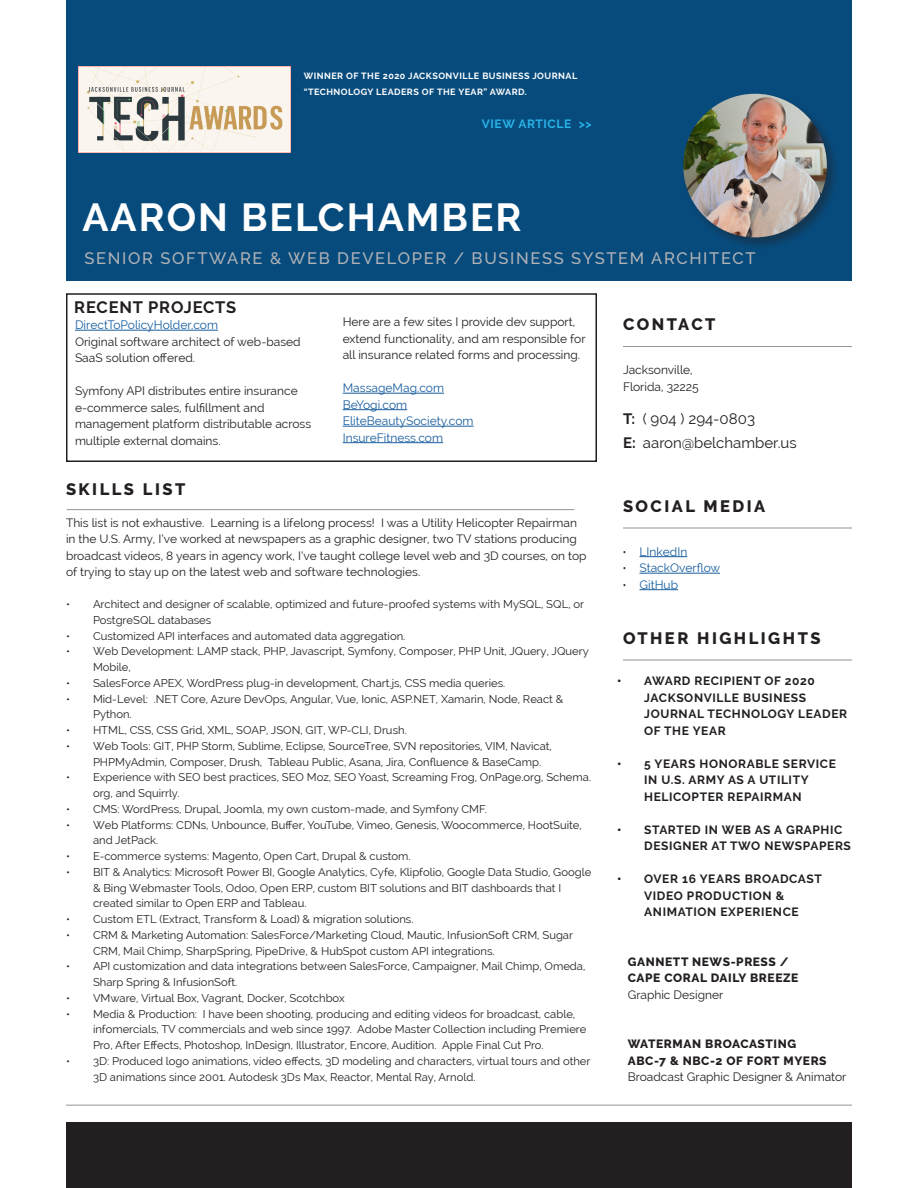
<style>
.page{position:relative;width:918px;height:1188px;background:#fff}
.page>*{position:absolute;margin:0;border:0;box-sizing:border-box;transform-origin:0 0}
.t1{font:700 39px "Raleway";letter-spacing:.05em;color:#fff}
.t2{font:500 16.5px "Raleway";letter-spacing:.1em;color:#b2b3b7}
.Page_Section_Title{font:800 16.5px "Raleway";letter-spacing:.15em;color:#231f20}
.Page_Section_Subhead{font:700 16.5px "Raleway";letter-spacing:.05em;color:#231f20}
.Body_Text{font:15px "Raleway";color:#231f20}
.Body_Text-2{font:12px/16.5px "Raleway";color:#231f20}
.t3{font:700 12px/16.5px "Raleway";letter-spacing:.05em;color:#231f20}
.Page_Section_Subhead-2{font:800 12px "Raleway";letter-spacing:.05em;color:#231f20}
.Body_Text-3{font:12px "Raleway";color:#175d9e}
.Page_Section_Subhead-3{font:12px/16.5px "Raleway";color:#231f20}
.Page_Section_Subhead-4{font:12px "Raleway";color:#175d9e}
.Page_Section_Subhead-5{font:700 12px "Raleway";letter-spacing:.05em;color:#29b2e7}
.Body_Text-4{font:11.85px/16.4px "Raleway";color:#231f20}
.t4{font:11.1px/15.8px "Raleway";color:#231f20}
.Page_Section_Subhead-6{font:700 9px "Raleway";letter-spacing:.05em;color:#fff}
.s1{font-weight:700}
.s2{font-weight:800;color:#231f20}
.s3{font-weight:800}
</style>
<div class="page">
<div style="left:66px;top:0;width:786px;height:280px;background:#074b7d"></div>
<div style="left:66px;top:1122px;width:786px;height:66px;background:#231f20"></div>
<hr style="left:66px;top:1105px;width:786px;height:1px;background:#939598">
<div style="left:66px;top:293px;width:531px;height:169px;border:2px solid #231f20"></div>
<hr style="left:623px;top:346px;width:229px;height:1px;background:#939598">
<hr style="left:623px;top:528px;width:229px;height:1px;background:#939598">
<hr style="left:639px;top:556px;width:48px;height:1px;background:#175d9e">
<hr style="left:639px;top:573px;width:81px;height:1px;background:#175d9e">
<hr style="left:639px;top:589px;width:39px;height:1px;background:#175d9e">
<hr style="left:623px;top:660px;width:229px;height:1px;background:#939598">
<hr style="left:67px;top:509px;width:507px;height:1px;background:#939598">
<hr style="left:75px;top:330px;width:143px;height:1px;background:#175d9e">
<hr style="left:343px;top:393px;width:101px;height:1px;background:#175d9e">
<hr style="left:343px;top:409px;width:64px;height:1px;background:#175d9e">
<hr style="left:343px;top:426px;width:131px;height:1px;background:#175d9e">
<hr style="left:343px;top:442px;width:100px;height:1px;background:#175d9e">
<img style="left:79px;top:66px;width:211px;height:86px">
<div style="left:680px;top:91px;width:160px;height:160px;background:#231f20;opacity:.48"></div>
<img style="left:683px;top:94px;width:144px;height:143px;border-radius:72px">
<p class="Page_Section_Subhead-6" style="left:304px;top:71px;width:275px">WINNER OF THE 2020 JACKSONVILLE BUSINESS JOURNAL</p>
<p class="Page_Section_Subhead-6" style="left:304px;top:87px;width:225px">“TECHNOLOGY LEADERS OF THE YEAR” AWARD.</p>
<p class="Page_Section_Subhead-5" style="left:482px;top:117px;width:111px">VIEW ARTICLE &gt;&gt;</p>
<h1 class="t1" style="left:82px;top:195px;width:440px">AARON BELCHAMBER</h1>
<h2 class="t2" style="left:85px;top:249px;width:672px">SENIOR SOFTWARE &amp; WEB DEVELOPER / BUSINESS SYSTEM ARCHITECT</h2>
<p class="Page_Section_Subhead" style="left:74px;top:298px;width:164px">RECENT PROJECTS</p>
<p class="Page_Section_Subhead-4" style="left:75px;top:318px;width:145px">DirectToPolicyHolder.com</p>
<p class="Page_Section_Subhead-3" style="left:75px;top:333px;width:227px">Original software architect of web-based<br>SaaS solution offered.</p>
<p class="Body_Text-2" style="left:75px;top:383px;width:238px">Symfony API distributes entire insurance e-commerce sales, fulfillment and management platform distributable across multiple external domains.</p>
<p class="Page_Section_Title" style="left:66px;top:480px;width:121px">SKILLS LIST</p>
<p class="Body_Text-2" style="left:343px;top:314px;width:244px">Here are a few sites I provide dev support, extend functionality, and am responsible for all insurance related forms and processing.</p>
<p class="Body_Text-3" style="left:343px;top:381px;width:103px">MassageMag.com</p>
<p class="Body_Text-3" style="left:343px;top:398px;width:66px">BeYogi.com</p>
<p class="Body_Text-3" style="left:343px;top:414px;width:132px">EliteBeautySociety.com</p>
<p class="Body_Text-3" style="left:343px;top:431px;width:102px">InsureFitness.com</p>
<p class="Body_Text-4" style="left:66px;top:515px;width:522px">This list is not exhaustive. Learning is a lifelong process! I was a Utility Helicopter Repairman in the U.S. Army, I’ve worked at newspapers as a graphic designer, two TV stations producing broadcast videos, 8 years in agency work, I’ve taught college level web and 3D courses, on top of trying to stay up on the latest web and software technologies.</p>
<p class="t4" style="left:93px;top:596px;width:493px;text-indent:-27px">• Architect and designer of scalable, optimized and future-proofed systems with MySQL, SQL, or<br>PostgreSQL databases</p>
<p class="t4" style="left:66px;top:628px;width:341px">• Customized API interfaces and automated data aggregation.</p>
<p class="t4" style="left:93px;top:644px;width:497px;text-indent:-27px">• Web Development: LAMP stack, PHP, Javascript, Symfony, Composer, PHP Unit, JQuery, JQuery<br>Mobile,</p>
<p class="t4" style="left:66px;top:675px;width:441px">• SalesForce APEX, WordPress plug-in development, Chart.js, CSS media queries.</p>
<p class="t4" style="left:93px;top:691px;width:472px;text-indent:-27px">• Mid-Level: .NET Core, Azure DevOps, Angular, Vue, Ionic, ASP.NET, Xamarin, Node, React &amp;<br>Python.</p>
<p class="t4" style="left:66px;top:722px;width:342px">• HTML, CSS, CSS Grid, XML, SOAP, JSON, GIT, WP-CLI, Drush.</p>
<p class="t4" style="left:93px;top:738px;width:460px;text-indent:-27px">• Web Tools: GIT, PHP Storm, Sublime, Eclipse, SourceTree, SVN repositories, VIM, Navicat,<br>PHPMyAdmin, Composer, Drush, Tableau Public, Asana, Jira, Confluence &amp; BaseCamp.</p>
<p class="t4" style="left:93px;top:770px;width:500px;text-indent:-27px">• Experience with SEO best practices, SEO Moz, SEO Yoast, Screaming Frog, OnPage.org, Schema. org, and Squirrly.</p>
<p class="t4" style="left:66px;top:801px;width:423px">• CMS: WordPress, Drupal, Joomla, my own custom-made, and Symfony CMF.</p>
<p class="t4" style="left:93px;top:817px;width:490px;text-indent:-27px">• Web Platforms: CDNs, Unbounce, Buffer, YouTube, Vimeo, Genesis, Woocommerce, HootSuite, and JetPack.</p>
<p class="t4" style="left:66px;top:848px;width:346px">• E-commerce systems: Magento, Open Cart, Drupal &amp; custom.</p>
<p class="t4" style="left:93px;top:864px;width:500px;text-indent:-27px">• BIT &amp; Analytics: Microsoft Power BI, Google Analytics, Cyfe, Klipfolio, Google Data Studio, Google &amp; Bing Webmaster Tools, Odoo, Open ERP, custom BIT solutions and BIT dashboards that I created similar to Open ERP and Tableau.</p>
<p class="t4" style="left:66px;top:911px;width:349px">• Custom ETL (Extract, Transform &amp; Load) &amp; migration solutions.</p>
<p class="t4" style="left:93px;top:927px;width:482px;text-indent:-27px">• CRM &amp; Marketing Automation: SalesForce/Marketing Cloud, Mautic, InfusionSoft CRM, Sugar<br>CRM, Mail Chimp, SharpSpring, PipeDrive, &amp; HubSpot custom API integrations.</p>
<p class="t4" style="left:93px;top:959px;width:494px;text-indent:-27px">• API customization and data integrations between SalesForce, Campaigner, Mail Chimp, Omeda,<br>Sharp Spring &amp; InfusionSoft.</p>
<p class="t4" style="left:66px;top:990px;width:280px">• VMware, Virtual Box, Vagrant, Docker, Scotchbox</p>
<p class="t4" style="left:93px;top:1006px;width:495px;text-indent:-27px">• Media &amp; Production: I have been shooting, producing and editing videos for broadcast, cable, infomercials, TV commercials and web since 1997. Adobe Master Collection including Premiere<br>Pro, After Effects, Photoshop, InDesign, Illustrator, Encore, Audition. Apple Final Cut Pro.</p>
<p class="t4" style="left:93px;top:1053px;width:499px;text-indent:-27px">• 3D: Produced logo animations, video effects, 3D modeling and characters, virtual tours and other<br>3D animations since 2001. Autodesk 3Ds Max, Reactor, Mental Ray, Arnold.</p>
<p class="Page_Section_Title" style="left:623px;top:315px;width:94px">CONTACT</p>
<p class="Body_Text-2" style="left:623px;top:362px;width:71px">Jacksonville,</p>
<p class="Body_Text-2" style="left:623px;top:378px;width:77px">Florida, 32225</p>
<p class="Body_Text" style="left:623px;top:410px;width:134px"><span class="s1">T:</span> ( 904 ) 294-0803</p>
<p class="Body_Text" style="left:623px;top:434px;width:175px"><span class="s1">E:</span> aaron@belchamber.us</p>
<p class="Page_Section_Title" style="left:623px;top:496px;width:144px">SOCIAL MEDIA</p>
<p class="Page_Section_Subhead-4" style="left:623px;top:545px;width:66px"><span class="s2">∙</span> LInkedIn</p>
<p class="Page_Section_Subhead-4" style="left:623px;top:561px;width:99px"><span class="s2">∙</span> StackOverflow</p>
<p class="Page_Section_Subhead-4" style="left:623px;top:578px;width:57px"><span class="s2">∙</span> GitHub</p>
<p class="Page_Section_Title" style="left:623px;top:628px;width:199px">OTHER HIGHLIGHTS</p>
<p class="t3" style="left:644px;top:673px;width:204px;text-indent:-27px"><span class="s3">•</span> AWARD RECIPIENT OF 2020<br>JACKSONVILLE BUSINESS<br>JOURNAL TECHNOLOGY LEADER<br>OF THE YEAR</p>
<p class="t3" style="left:644px;top:755px;width:193px;text-indent:-27px"><span class="s3">•</span> 5 YEARS HONORABLE SERVICE<br>IN U.S. ARMY AS A UTILITY<br>HELICOPTER REPAIRMAN</p>
<p class="t3" style="left:644px;top:821px;width:208px;text-indent:-27px"><span class="s3">•</span> STARTED IN WEB AS A GRAPHIC<br>DESIGNER AT TWO NEWSPAPERS</p>
<p class="t3" style="left:644px;top:871px;width:179px;text-indent:-27px"><span class="s3">•</span> OVER 16 YEARS BROADCAST<br>VIDEO PRODUCTION &amp;<br>ANIMATION EXPERIENCE</p>
<p class="Page_Section_Subhead-2" style="left:628px;top:955px;width:163px">GANNETT NEWS-PRESS /</p>
<p class="Page_Section_Subhead-2" style="left:628px;top:971px;width:172px">CAPE CORAL DAILY BREEZE</p>
<p class="Body_Text-2" style="left:628px;top:986px;width:97px">Graphic Designer</p>
<p class="Page_Section_Subhead-2" style="left:628px;top:1037px;width:170px">WATERMAN BROACASTING</p>
<p class="Page_Section_Subhead-2" style="left:628px;top:1054px;width:200px">ABC-7 &amp; NBC-2 OF FORT MYERS</p>
<p class="Body_Text-2" style="left:628px;top:1069px;width:220px">Broadcast Graphic Designer &amp; Animator</p>
</div>
